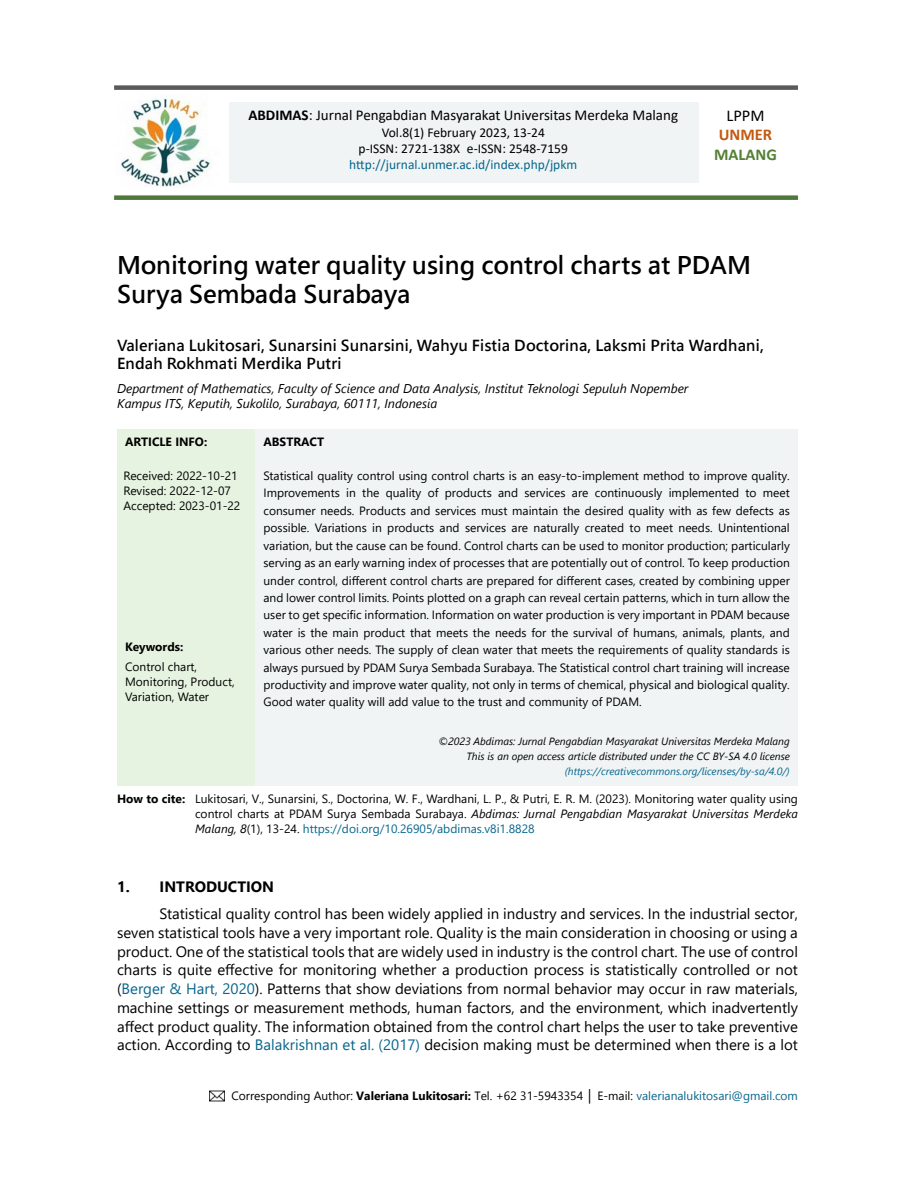
<style>
.page{position:relative;width:915px;height:1191px;background:#fff}
.page>*{position:absolute;margin:0;border:0;box-sizing:border-box;transform-origin:0 0}
.t1{font:24px/28.8px "Microsoft Jheng Hei UI Bold";color:#000}
.t2{font:700 16.5px "Calibri";color:#538135}
.t3{font:700 16.5px "Calibri";color:#c45911}
.t4{font:16.5px "Calibri";color:#000}
.t5{font:15px/18.8px "Segoe UI";color:#000;text-align:justify}
.t6{font:15px/18px "Microsoft Jheng Hei UI Bold";letter-spacing:.01em;color:#000}
.t7{font:15px "Calibri";color:#000}
.t8{font:700 15px "Segoe UI";color:#000}
.t9{font:13.5px/16.2px "Calibri";color:#000;text-align:center}
.t10{font:13.5px "Calibri";color:#07668d}
.t11{font:italic 12.75px/15.3px "Segoe UI";color:#000}
.t12{font:12px/17.4px "Segoe UI";color:#000}
.t13{font:12px "Gadugi";color:#07668d}
.t14{font:700 12px "Segoe UI";color:#000}
.t15{font:italic 10.5px/15px "Segoe UI";color:#000;text-align:right}
.t16{font:italic 10.5px "Segoe UI";color:#07668d}
.s1{font-weight:700}
.s2{font-style:italic}
.s3{color:#07668d}
.s4{font-family:"Segoe UI";color:#000}
.s5{font-weight:700;color:#000}
.s6{color:#000}
.s7{font-family:"Arial";color:#000}
</style>
<div class="page">
<div style="left:229px;top:102px;width:469px;height:81px;background:#f0f4f4"></div>
<img style="left:119px;top:96px;width:92px;height:91px">
<div style="left:114px;top:85px;width:683px;height:5px;background:#5a5a5a"></div>
<div style="left:114px;top:195px;width:683px;height:5px;background:#4f7938"></div>
<div style="left:117px;top:429px;width:138px;height:356px;background:#e7f3e1"></div>
<div style="left:255px;top:429px;width:542px;height:356px;background:#f0f4f4"></div>
<img style="left:209px;top:1090px;width:16px;height:11px">
<p class="t7" style="left:248px;top:105px;width:431px"><span class="s1">ABDIMAS</span>: Jurnal Pengabdian Masyarakat Universitas Merdeka Malang</p>
<p class="t9" style="left:358px;top:124px;width:211px">Vol.8(1) February 2023, 13-24<br>p-ISSN: 2721-138X e-ISSN: 2548-7159</p>
<p class="t10" style="left:349px;top:155px;width:229px">http://jurnal.unmer.ac.id/index.php/jpkm</p>
<h2 class="t4" style="left:726px;top:104px;width:40px">LPPM</h2>
<h2 class="t3" style="left:718px;top:123px;width:55px">UNMER</h2>
<h2 class="t2" style="left:713px;top:143px;width:64px">MALANG</h2>
<h1 class="t1" style="left:117px;top:251px;width:635px">Monitoring water quality using control charts at PDAM<br>Surya Sembada Surabaya</h1>
<p class="t6" style="left:117px;top:336px;width:648px">Valeriana Lukitosari, Sunarsini Sunarsini, Wahyu Fistia Doctorina, Laksmi Prita Wardhani,<br>Endah Rokhmati Merdika Putri</p>
<p class="t11" style="left:117px;top:378px;width:572px">Department of Mathematics, Faculty of Science and Data Analysis, Institut Teknologi Sepuluh Nopember<br>Kampus ITS, Keputih, Sukolilo, Surabaya, 60111, Indonesia</p>
<p class="t14" style="left:125px;top:430px;width:84px">ARTICLE INFO:</p>
<p class="t12" style="left:123px;top:467px;width:118px;line-height:15px">Received: 2022-10-21<br>Revised: 2022-12-07<br>Accepted: 2023-01-22</p>
<p class="t14" style="left:263px;top:430px;width:62px">ABSTRACT</p>
<p class="t12" style="left:263px;top:466px;width:527px;text-align:justify">Statistical quality control using control charts is an easy-to-implement method to improve quality.<br>Improvements in the quality of products and services are continuously implemented to meet consumer needs. Products and services must maintain the desired quality with as few defects as possible. Variations in products and services are naturally created to meet needs. Unintentional variation, but the cause can be found. Control charts can be used to monitor production; particularly serving as an early warning index of processes that are potentially out of control. To keep production under control, different control charts are prepared for different cases, created by combining upper and lower control limits. Points plotted on a graph can reveal certain patterns, which in turn allow the user to get specific information. Information on water production is very important in PDAM because water is the main product that meets the needs for the survival of humans, animals, plants, and various other needs. The supply of clean water that meets the requirements of quality standards is always pursued by PDAM Surya Sembada Surabaya. The Statistical control chart training will increase productivity and improve water quality, not only in terms of chemical, physical and biological quality.<br>Good water quality will add value to the trust and community of PDAM.</p>
<p class="t15" style="left:438px;top:732px;width:353px">©2023 Abdimas: Jurnal Pengabdian Masyarakat Universitas Merdeka Malang<br>This is an open access article distributed under the CC BY-SA 4.0 license</p>
<p class="t16" style="left:564px;top:761px;width:226px">(https://creativecommons.org/licenses/by-sa/4.0/)</p>
<p class="t12" style="left:195px;top:790px;width:604px;line-height:15px;text-align:justify;text-indent:-78px"><span class="s1">How to cite:</span> Lukitosari, V., Sunarsini, S., Doctorina, W. F., Wardhani, L. P., &amp; Putri, E. R. M. (2023). Monitoring water quality using control charts at PDAM Surya Sembada Surabaya. <span class="s2">Abdimas: Jurnal Pengabdian Masyarakat Universitas Merdeka Malang, 8</span>(1), 13-24. <span class="s3">https://doi.org/10.26905/abdimas.v8i1.8828</span></p>
<p class="t14" style="left:125px;top:635px;width:60px">Keywords:</p>
<p class="t12" style="left:125px;top:657px;width:111px;line-height:15px">Control chart,<br>Monitoring, Product,<br>Variation, Water</p>
<p class="t8" style="left:117px;top:872px;width:158px">1. INTRODUCTION</p>
<p class="t5" style="left:117px;top:903px;width:682px;text-indent:43px">Statistical quality control has been widely applied in industry and services. In the industrial sector, seven statistical tools have a very important role. Quality is the main consideration in choosing or using a product. One of the statistical tools that are widely used in industry is the control chart. The use of control charts is quite effective for monitoring whether a production process is statistically controlled or not (<span class="s3">Berger &amp; Hart, 2020</span>). Patterns that show deviations from normal behavior may occur in raw materials, machine settings or measurement methods, human factors, and the environment, which inadvertently affect product quality. The information obtained from the control chart helps the user to take preventive action. According to <span class="s3">Balakrishnan et al. (2017)</span> decision making must be determined when there is a lot</p>
<p class="t13" style="left:231px;top:1088px;width:567px"><span class="s4">Corresponding Author:</span> <span class="s5">Valeriana Lukitosari:</span> <span class="s6">Tel. +62 31-5943354</span> <span class="s7">│</span> <span class="s6">E-mail:</span> valerianalukitosari@gmail.com</p>
</div>
